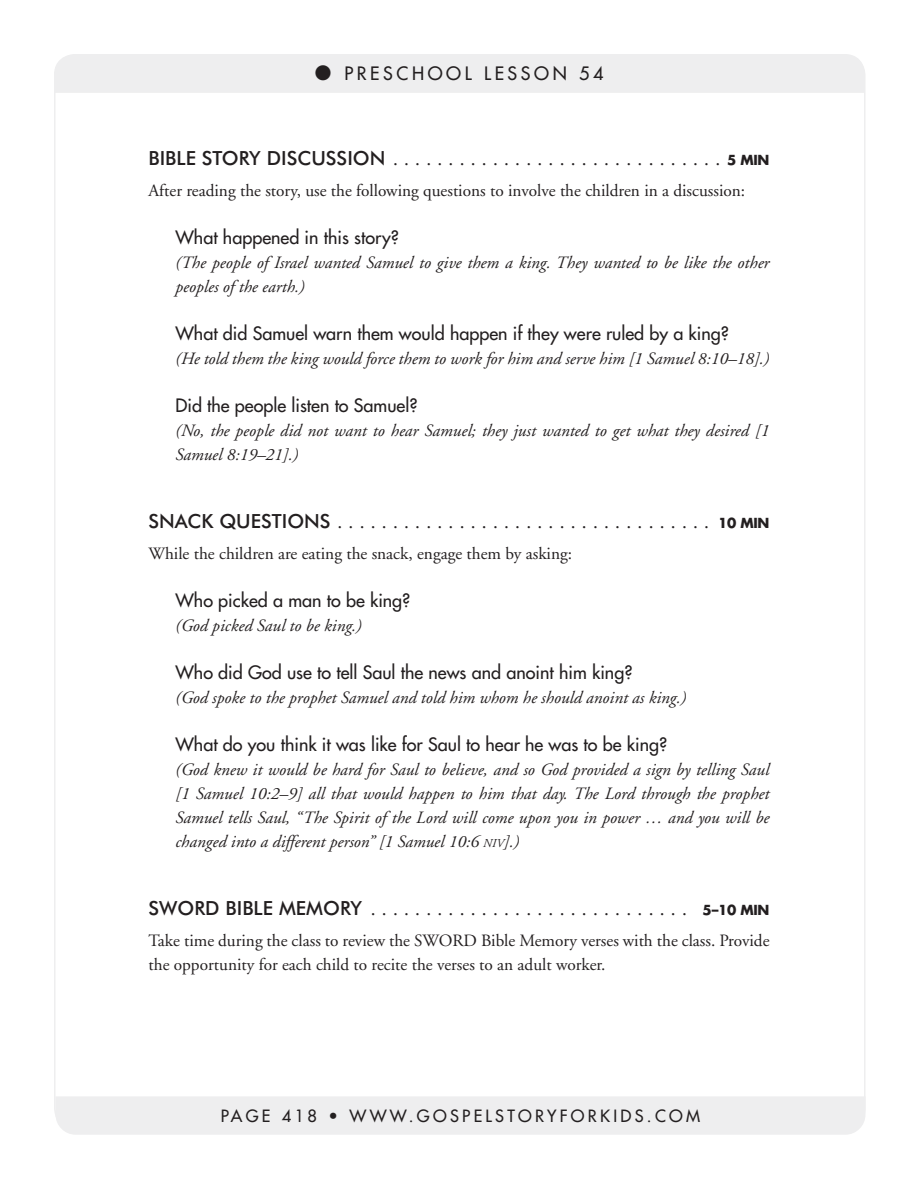
<style>
.page{position:relative;width:918px;height:1188px;background:#fff}
.page>*{position:absolute;margin:0;border:0;box-sizing:border-box;transform-origin:0 0}
.t1{font:19.5px "Adobe Garamond";color:#231f20}
.t2{font:18px "Futura";color:#231f20}
.t3{font:18px "Futura";letter-spacing:.2em;color:#231f20}
.t4{font:italic 17.25px/24px "Adobe Garamond";color:#231f20}
.t5{font:17.25px/24px "Adobe Garamond";color:#231f20}
.t6{font:16.5px "Futura";letter-spacing:.2em;color:#231f20}
.s1{font-family:"Futura BT";font-weight:500}
.s2{font-family:"Futura";font-weight:700;font-size:13.5px}
.s3{color:#fff}
.s4{font-size:12.15px}
</style>
<div class="page">
<div style="left:55px;top:55px;width:810px;height:38px;background:#eeeeef"></div>
<div style="left:56px;top:1096px;width:810px;height:39px;background:#eeeeef"></div>
<p class="t3" style="left:315px;top:62px;width:290px">● presch ool Lesson 54</p>
<p class="t1" style="left:148px;top:149px;width:623px"><span class="s1">BIBLE STORY DISCUSSION</span>.............................. <span class="s2">5 MIN</span></p>
<p class="t5" style="left:148px;top:179px;width:598px">After reading the story, use the following questions to involve the children in a discussion:</p>
<p class="t2" style="left:149px;top:226px;width:252px"><span class="s3">■</span> What happened in this story?</p>
<p class="t4" style="left:176px;top:251px;width:596px">(The people of Israel wanted Samuel to give them a king. They wanted to be like the other peoples of the earth.)</p>
<p class="t2" style="left:149px;top:322px;width:582px"><span class="s3">■</span> What did Samuel warn them would happen if they were ruled by a king?</p>
<p class="t4" style="left:176px;top:347px;width:595px">(He told them the king would force them to work for him and serve him [1 Samuel 8:10–18].)</p>
<p class="t2" style="left:149px;top:394px;width:271px"><span class="s3">■</span> Did the people listen to Samuel?</p>
<p class="t4" style="left:176px;top:419px;width:595px">(No, the people did not want to hear Samuel; they just wanted to get what they desired [1<br>Samuel 8:19–21].)</p>
<p class="t1" style="left:148px;top:512px;width:623px"><span class="s1">SNACK QUESTIONS</span>.................................. <span class="s2">10 MIN</span></p>
<p class="t5" style="left:148px;top:542px;width:425px">While the children are eating the snack, engage them by asking:</p>
<p class="t2" style="left:149px;top:589px;width:263px"><span class="s3">■</span> Who picked a man to be king?</p>
<p class="t4" style="left:176px;top:614px;width:188px">(God picked Saul to be king.)</p>
<p class="t2" style="left:149px;top:661px;width:485px"><span class="s3">■</span> Who did God use to tell Saul the news and anoint him king?</p>
<p class="t4" style="left:176px;top:686px;width:512px">(God spoke to the prophet Samuel and told him whom he should anoint as king.)</p>
<p class="t2" style="left:149px;top:733px;width:520px"><span class="s3">■</span> What do you think it was like for Saul to hear he was to be king?</p>
<p class="t4" style="left:176px;top:758px;width:595px;text-align:justify">(God knew it would be hard for Saul to believe, and so God provided a sign by telling Saul [1 Samuel 10:2–9] all that would happen to him that day. The Lord through the prophet Samuel tells Saul, “The Spirit of the Lord will come upon you in power … and you will be changed into a different person” [1 Samuel 10:6 <span class="s4">niv</span>].)</p>
<p class="t1" style="left:148px;top:899px;width:623px"><span class="s1">SWORD BIBLE MEMORY</span> ............................. <span class="s2">5–10 MIN</span></p>
<p class="t5" style="left:148px;top:929px;width:623px">Take time during the class to review the SWORD Bible Memory verses with the class. Provide the opportunity for each child to recite the verses to an adult worker.</p>
<p class="t6" style="left:221px;top:1105px;width:481px">PAGE 418 • www.g ospe lstoryforkids.com</p>
</div>
